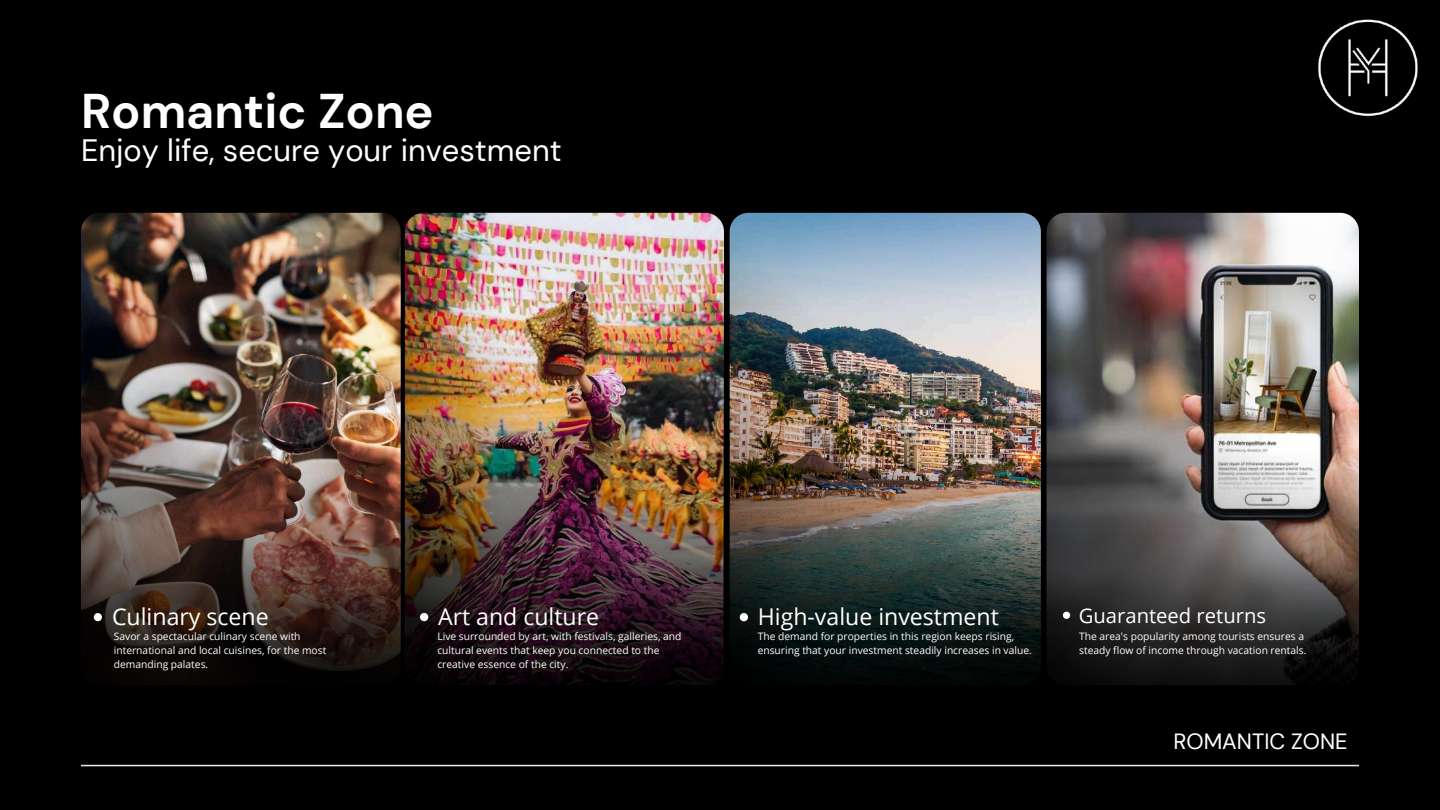
<style>
.page{position:relative;width:1440px;height:810px;background:#000}
.page>*{position:absolute;margin:0;border:0;box-sizing:border-box;transform-origin:0 0}
.t1{font:700 48.6px "DM Sans";color:#fff}
.t2{font:30.9px "DM Sans";color:#fff}
.t3{font:23.1px "Open Sans";color:#fff}
.t4{font:22px "DM Sans";color:#fff}
.t5{font:20.3px "Open Sans";color:#fff}
.t6{font:10.3px/14px "Open Sans";color:#fff}
</style>
<div class="page">
<img style="left:81px;top:213px;width:320px;height:472px;border-radius:19px">
<img style="left:405px;top:213px;width:319px;height:472px;border-radius:19px">
<img style="left:730px;top:213px;width:311px;height:472px;border-radius:19px">
<img style="left:1047px;top:213px;width:312px;height:33px">
<img style="left:405px;top:238px;width:319px;height:494px;border-radius:19px">
<img style="left:73px;top:238px;width:328px;height:494px;border-radius:19px">
<img style="left:723px;top:238px;width:319px;height:494px;border-radius:19px">
<img style="left:1044px;top:238px;width:320px;height:494px;border-radius:19px">
<hr style="left:81px;top:765px;width:1278px;height:1px;background:#f0ece3">
<img style="left:1318px;top:19px;width:100px;height:98px">
<svg style="left:94px;top:613px;width:8px;height:8px"></svg>
<svg style="left:420px;top:613px;width:8px;height:8px"></svg>
<svg style="left:740px;top:613px;width:8px;height:8px"></svg>
<svg style="left:1063px;top:612px;width:7px;height:7px"></svg>
<h1 class="t1" style="left:81px;top:80px;width:354px">Romantic Zone</h1>
<h2 class="t2" style="left:81px;top:131px;width:482px">Enjoy life, secure your investment</h2>
<h3 class="t3" style="left:112px;top:601px;width:158px">Culinary scene</h3>
<p class="t6" style="left:114px;top:629px;width:214px">Savor a spectacular culinary scene with international and local cuisines, for the most demanding palates.</p>
<p class="t6" style="left:437px;top:629px;width:246px">Live surrounded by art, with festivals, galleries, and cultural events that keep you connected to the creative essence of the city.</p>
<h3 class="t3" style="left:438px;top:601px;width:163px">Art and culture</h3>
<h3 class="t3" style="left:758px;top:601px;width:243px">High-value investment</h3>
<p class="t6" style="left:758px;top:629px;width:276px">The demand for properties in this region keeps rising, ensuring that your investment steadily increases in value.</p>
<h3 class="t5" style="left:1079px;top:601px;width:189px">Guaranteed returns</h3>
<p class="t6" style="left:1079px;top:629px;width:229px">The area's popularity among tourists ensures a steady flow of income through vacation rentals.</p>
<h3 class="t4" style="left:1173px;top:727px;width:176px">ROMANTIC ZONE</h3>
</div>
